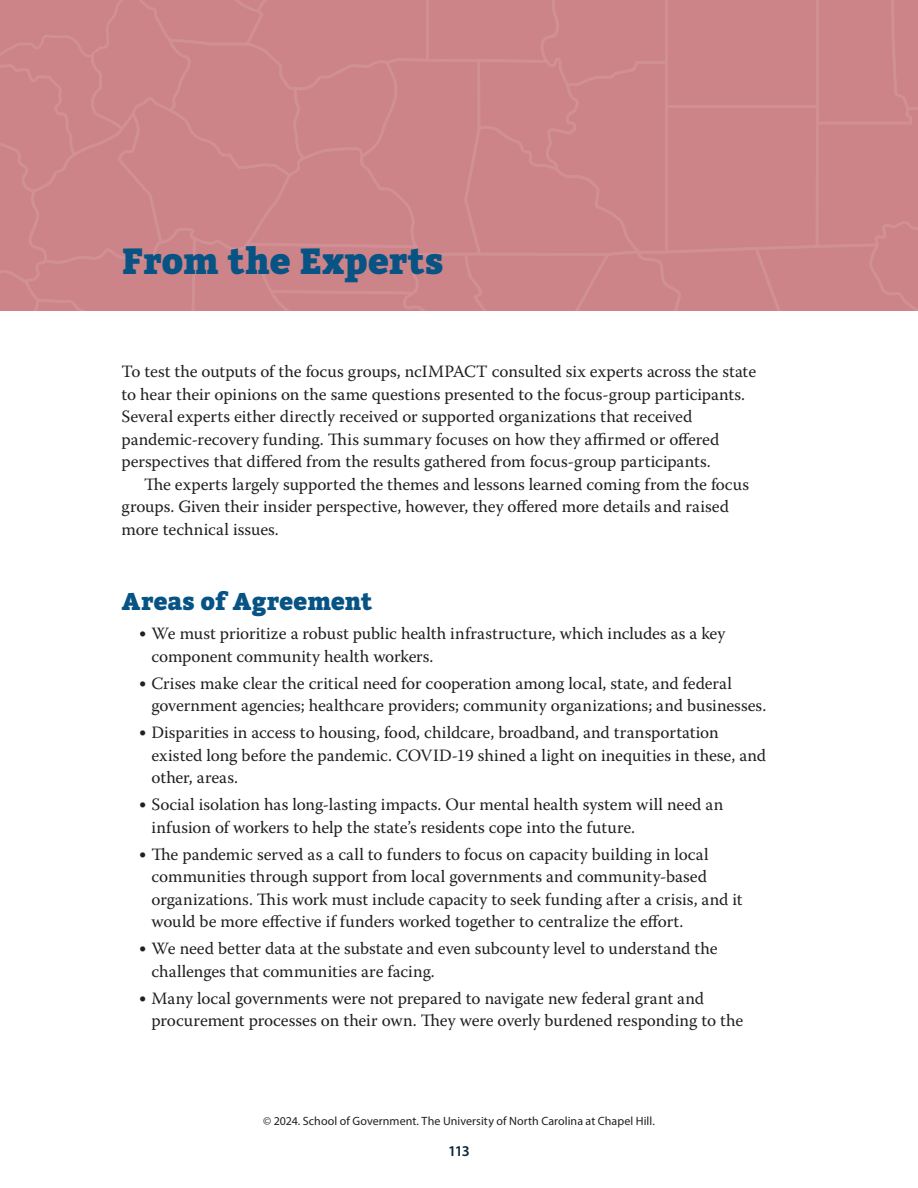
<style>
.page{position:relative;width:918px;height:1188px;background:#fff}
.page>*{position:absolute;margin:0;border:0;box-sizing:border-box;transform-origin:0 0}
._00_Section_Title{font:900 36px "Bitter";letter-spacing:.005em;color:#075384}
.RS_A_head{font:900 24px "Bitter";color:#075384}
._01_BT__no_indent{font:17.25px/22.5px "Warnock Pro";letter-spacing:-.005em;color:#231f20}
._01_BT_indent{font:17.25px/22.5px "Warnock Pro";letter-spacing:-.005em;color:#231f20}
.t1{font:600 15px "Myriad Pro";color:#092940}
.t2{font:12px "Myriad Pro";letter-spacing:.005em;color:#231f20}
.s1{font-family:"Myriad Pro";font-weight:700;font-size:19.5px}
</style>
<div class="page">
<div style="left:0;top:0;width:918px;height:310px;background:#cc8489"></div>
<p class="_00_Section_Title" style="left:122px;top:240px;width:324px">From the Experts</p>
<p class="_01_BT__no_indent" style="left:122px;top:360px;width:636px">To test the outputs of the focus groups, ncIMPACT consulted six experts across the state to hear their opinions on the same questions presented to the focus-group participants.<br>Several experts either directly received or supported organizations that received pandemic-recovery funding. This summary focuses on how they affirmed or offered perspectives that differed from the results gathered from focus-group participants.</p>
<p class="_01_BT_indent" style="left:122px;top:473px;width:629px;text-indent:22px">The experts largely supported the themes and lessons learned coming from the focus groups. Given their insider perspective, however, they offered more details and raised more technical issues.</p>
<p class="RS_A_head" style="left:122px;top:588px;width:252px">Areas of Agreement</p>
<p class="_01_BT__no_indent" style="left:152px;top:622px;width:575px;text-indent:-12px"><span class="s1">•</span> We must prioritize a robust public health infrastructure, which includes as a key component community health workers.</p>
<p class="_01_BT__no_indent" style="left:152px;top:672px;width:616px;text-indent:-12px"><span class="s1">•</span> Crises make clear the critical need for cooperation among local, state, and federal government agencies; healthcare providers; community organizations; and businesses.</p>
<p class="_01_BT__no_indent" style="left:152px;top:721px;width:616px;text-indent:-12px"><span class="s1">•</span> Disparities in access to housing, food, childcare, broadband, and transportation existed long before the pandemic. COVID-19 shined a light on inequities in these, and other, areas.</p>
<p class="_01_BT__no_indent" style="left:152px;top:793px;width:573px;text-indent:-12px"><span class="s1">•</span> Social isolation has long-lasting impacts. Our mental health system will need an infusion of workers to help the state’s residents cope into the future.</p>
<p class="_01_BT__no_indent" style="left:152px;top:843px;width:593px;text-indent:-12px"><span class="s1">•</span> The pandemic served as a call to funders to focus on capacity building in local communities through support from local governments and community-based organizations. This work must include capacity to seek funding after a crisis, and it would be more effective if funders worked together to centralize the effort.</p>
<p class="_01_BT__no_indent" style="left:152px;top:937px;width:568px;text-indent:-12px"><span class="s1">•</span> We need better data at the substate and even subcounty level to understand the challenges that communities are facing.</p>
<p class="_01_BT__no_indent" style="left:152px;top:987px;width:593px;text-indent:-12px"><span class="s1">•</span> Many local governments were not prepared to navigate new federal grant and procurement processes on their own. They were overly burdened responding to the</p>
<p class="t2" style="left:263px;top:1114px;width:393px">© 2024. School of Government. The University of North Carolina at Chapel Hill.</p>
<p class="t1" style="left:448px;top:1141px;width:23px">113</p>
</div>
